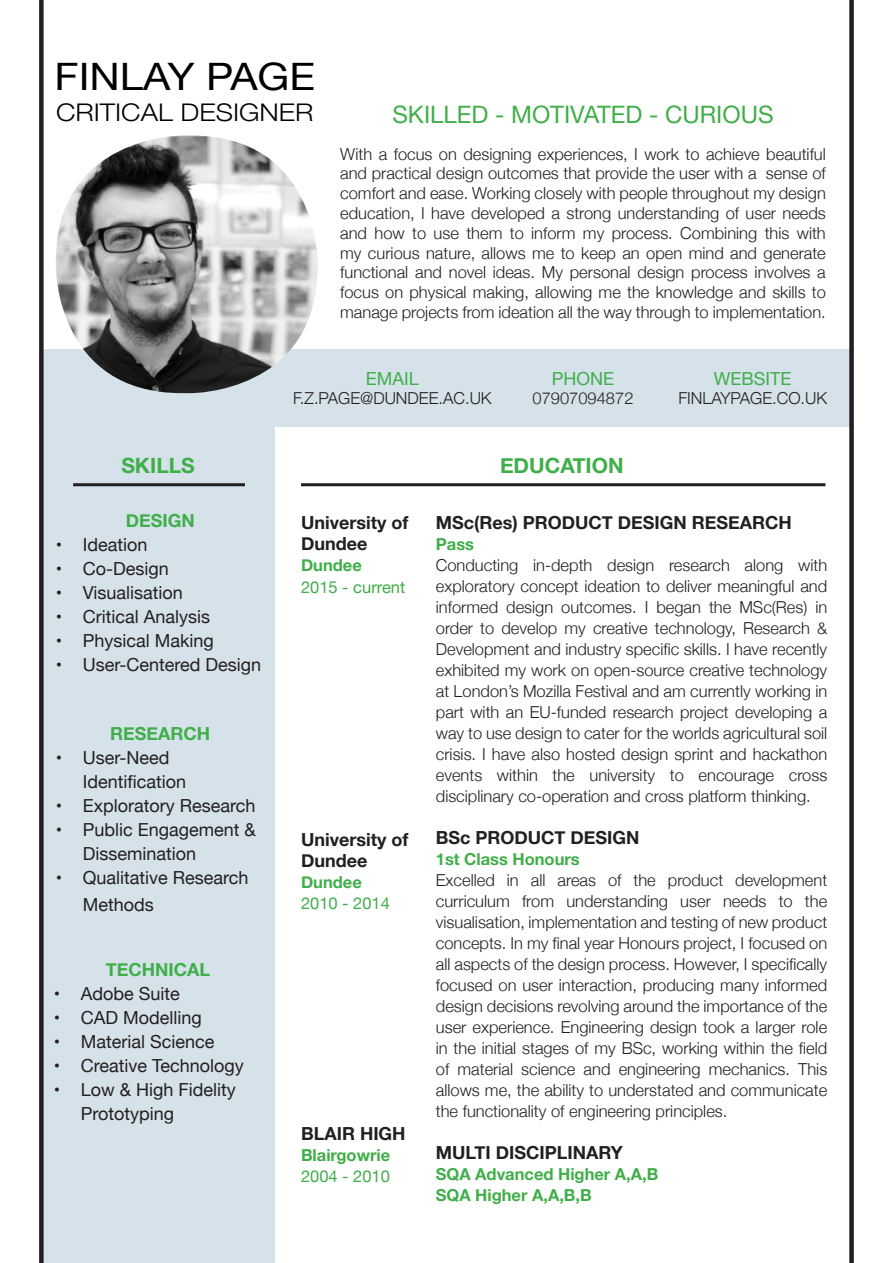
<style>
.page{position:relative;width:893px;height:1263px;background:#fff}
.page>*{position:absolute;margin:0;border:0;box-sizing:border-box;transform-origin:0 0}
.t1{font:37.8px "Helvetica Neue";color:#000;scale:1.11 1}
.t2{font:300 24.3px "Helvetica Neue";color:#000;scale:1.13 1}
.t3{font:24px "Helvetica Neue";color:#40ae49}
.t4{font:700 21px "Helvetica Neue";color:#40ae49}
.t5{font:18px/24px "Helvetica Neue";color:#231f20}
.t6{font:700 18px/21px "Helvetica Neue";color:#231f20}
.t7{font:700 18px "Helvetica Neue";color:#40ae49}
.t8{font:18px "Helvetica Neue";color:#40ae49}
.t9{font:300 16.5px/21px "Helvetica Neue";color:#231f20;text-align:justify}
.t10{font:700 16.5px "Helvetica Neue";color:#40ae49}
.t11{font:16.5px "Helvetica Neue";color:#40ae49}
</style>
<div class="page">
<div style="left:42px;top:349px;width:232px;height:914px;background:#d5e2e9"></div>
<div style="left:39px;top:349px;width:812px;height:78px;background:#d5e2e9"></div>
<img style="left:56px;top:136px;width:261px;height:257px">
<div style="left:39px;top:0;width:5px;height:1263px;background:#231f20"></div>
<div style="left:849px;top:0;width:5px;height:1263px;background:#231f20"></div>
<hr style="left:301px;top:483px;width:524px;height:3px;background:#231f20">
<hr style="left:73px;top:483px;width:172px;height:3px;background:#231f20">
<p class="t1" style="left:55px;top:49px;width:236px">FINLAY PAGE</p>
<p class="t2" style="left:56px;top:93px;width:229px">CRITICAL DESIGNER</p>
<p class="t3" style="left:392px;top:97px;width:383px">SKILLED - MOTIVATED - CURIOUS</p>
<p class="t9" style="left:340px;top:143px;width:487px;line-height:19.8px">With a focus on designing experiences, I work to achieve beautiful and practical design outcomes that provide the user with a sense of comfort and ease. Working closely with people throughout my design education, I have developed a strong understanding of user needs and how to use them to inform my process. Combining this with my curious nature, allows me to keep an open mind and generate functional and novel ideas. My personal design process involves a focus on physical making, allowing me the knowledge and skills to manage projects from ideation all the way through to implementation.</p>
<p class="t4" style="left:121px;top:449px;width:75px">SKILLS</p>
<p class="t7" style="left:126px;top:506px;width:70px">DESIGN</p>
<p class="t5" style="left:56px;top:533px;width:93px">• Ideation</p>
<p class="t5" style="left:56px;top:557px;width:115px">• Co-Design</p>
<p class="t5" style="left:56px;top:581px;width:129px">• Visualisation</p>
<p class="t5" style="left:56px;top:605px;width:156px">• Critical Analysis</p>
<p class="t5" style="left:56px;top:629px;width:160px">• Physical Making</p>
<p class="t5" style="left:56px;top:653px;width:207px">• User-Centered Design</p>
<p class="t7" style="left:110px;top:719px;width:102px">RESEARCH</p>
<p class="t5" style="left:83px;top:747px;width:105px;text-indent:-27px">• User-Need<br>Identification</p>
<p class="t5" style="left:56px;top:795px;width:201px">• Exploratory Research</p>
<p class="t5" style="left:83px;top:819px;width:175px;text-indent:-27px">• Public Engagement &amp;<br>Dissemination</p>
<p class="t5" style="left:83px;top:865px;width:167px;line-height:27px;text-indent:-27px">• Qualitative Research<br>Methods</p>
<p class="t7" style="left:106px;top:955px;width:106px">TECHNICAL</p>
<p class="t5" style="left:54px;top:982px;width:128px">• Adobe Suite</p>
<p class="t5" style="left:54px;top:1006px;width:150px">• CAD Modelling</p>
<p class="t5" style="left:54px;top:1030px;width:162px">• Material Science</p>
<p class="t5" style="left:54px;top:1054px;width:192px">• Creative Technology</p>
<p class="t5" style="left:81px;top:1078px;width:156px;text-indent:-27px">• Low &amp; High Fidelity<br>Prototyping</p>
<p class="t8" style="left:366px;top:365px;width:55px">EMAIL</p>
<p class="t9" style="left:293px;top:387px;width:200px">F.Z.PAGE@DUNDEE.AC.UK</p>
<p class="t8" style="left:552px;top:365px;width:64px">PHONE</p>
<p class="t9" style="left:533px;top:387px;width:102px">07907094872</p>
<p class="t4" style="left:500px;top:449px;width:125px">EDUCATION</p>
<p class="t8" style="left:714px;top:365px;width:79px">WEBSITE</p>
<p class="t9" style="left:678px;top:387px;width:150px">FINLAYPAGE.CO.UK</p>
<p class="t6" style="left:301px;top:513px;width:109px">University of<br>Dundee</p>
<p class="t10" style="left:301px;top:552px;width:62px">Dundee</p>
<p class="t11" style="left:301px;top:575px;width:106px">2015 - current</p>
<p class="t6" style="left:301px;top:829px;width:109px">University of<br>Dundee</p>
<p class="t10" style="left:301px;top:869px;width:62px">Dundee</p>
<p class="t11" style="left:301px;top:891px;width:90px">2010 - 2014</p>
<p class="t6" style="left:301px;top:1123px;width:106px">BLAIR HIGH</p>
<p class="t10" style="left:301px;top:1142px;width:91px">Blairgowrie</p>
<p class="t11" style="left:301px;top:1164px;width:90px">2004 - 2010</p>
<p class="t6" style="left:436px;top:513px;width:358px">MSc(Res) PRODUCT DESIGN RESEARCH</p>
<p class="t10" style="left:436px;top:531px;width:40px">Pass</p>
<p class="t9" style="left:436px;top:554px;width:393px">Conducting in-depth design research along with exploratory concept ideation to deliver meaningful and informed design outcomes. I began the MSc(Res) in order to develop my creative technology, Research &amp; Development and industry specific skills. I have recently exhibited my work on open-source creative technology at London’s Mozilla Festival and am currently working in part with an EU-funded research project developing a way to use design to cater for the worlds agricultural soil crisis. I have also hosted design sprint and hackathon events within the university to encourage cross disciplinary co-operation and cross platform thinking.</p>
<p class="t6" style="left:436px;top:828px;width:205px">BSc PRODUCT DESIGN</p>
<p class="t10" style="left:436px;top:846px;width:145px">1st Class Honours</p>
<p class="t9" style="left:436px;top:869px;width:393px">Excelled in all areas of the product development curriculum from understanding user needs to the visualisation, implementation and testing of new product concepts. In my final year Honours project, I focused on all aspects of the design process. However, I specifically focused on user interaction, producing many informed design decisions revolving around the importance of the user experience. Engineering design took a larger role in the initial stages of my BSc, working within the field of material science and engineering mechanics. This allows me, the ability to understated and communicate the functionality of engineering principles.</p>
<p class="t6" style="left:436px;top:1143px;width:188px">MULTI DISCIPLINARY</p>
<p class="t10" style="left:436px;top:1161px;width:224px">SQA Advanced Higher A,A,B</p>
<p class="t10" style="left:436px;top:1182px;width:157px">SQA Higher A,A,B,B</p>
</div>
